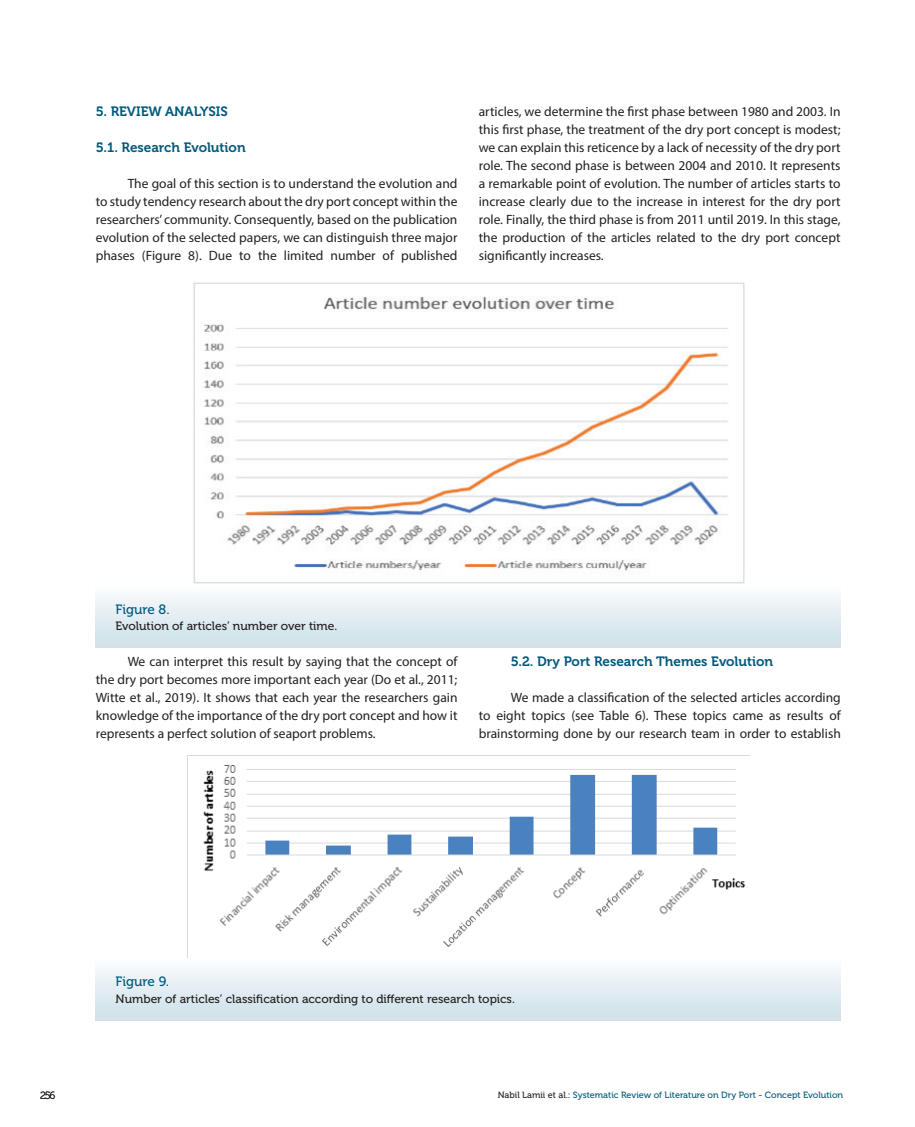
<style>
.page{position:relative;width:915px;height:1127px;background:#fff}
.page>*{position:absolute;margin:0;border:0;box-sizing:border-box;transform-origin:0 0}
.Body_text{font:13.5px/18px "Myriad Pro";color:#231f20;text-align:justify}
.Podnaslov{font:13.5px "Museo 700";color:#00597c}
.Body_text-2{font:13.5px "Museo 700";color:#00597c}
.Figure{font:13.5px "Museo 500";color:#00597c}
.Figure-2{font:12px "Museo 500";color:#231f20}
.t1{font:10.5px "Museo 300";color:#231f20}
.t2{font:9px "Museo 500";color:#00597c}
.s1{color:#231f20}
</style>
<div class="page">
<div style="left:96px;top:585px;width:744px;height:63px;background:linear-gradient(to bottom,#fdfcfe,#cce0e7)"></div>
<div style="left:96px;top:957px;width:744px;height:63px;background:linear-gradient(to bottom,#fefdfe,#cce1e8)"></div>
<img style="left:193px;top:282px;width:552px;height:302px">
<img style="left:187px;top:755px;width:562px;height:202px">
<p class="Podnaslov" style="left:96px;top:104px;width:134px">5. REVIEW ANALYSIS</p>
<p class="Podnaslov" style="left:96px;top:140px;width:151px">5.1. Research Evolution</p>
<p class="Body_text" style="left:96px;top:175px;width:363px;text-indent:32px">The goal of this section is to understand the evolution and to study tendency research about the dry port concept within the researchers’ community. Consequently, based on the publication evolution of the selected papers, we can distinguish three major phases (Figure 8). Due to the limited number of published</p>
<p class="Body_text" style="left:478px;top:103px;width:363px">articles, we determine the first phase between 1980 and 2003. In this first phase, the treatment of the dry port concept is modest; we can explain this reticence by a lack of necessity of the dry port role. The second phase is between 2004 and 2010. It represents a remarkable point of evolution. The number of articles starts to increase clearly due to the increase in interest for the dry port role. Finally, the third phase is from 2011 until 2019. In this stage, the production of the articles related to the dry port concept significantly increases.</p>
<p class="Figure" style="left:115px;top:601px;width:56px">Figure 8.</p>
<p class="Figure-2" style="left:115px;top:619px;width:223px">Evolution of articles’ number over time.</p>
<p class="Body_text" style="left:96px;top:652px;width:363px;text-indent:32px">We can interpret this result by saying that the concept of the dry port becomes more important each year (Do et al., 2011; Witte et al., 2019). It shows that each year the researchers gain knowledge of the importance of the dry port concept and how it represents a perfect solution of seaport problems.</p>
<p class="Body_text-2" style="left:510px;top:654px;width:264px">5.2. Dry Port Research Themes Evolution</p>
<p class="Body_text" style="left:478px;top:688px;width:363px;text-indent:32px">We made a classification of the selected articles according to eight topics (see Table 6). These topics came as results of brainstorming done by our research team in order to establish</p>
<p class="Figure" style="left:115px;top:974px;width:55px">Figure 9.</p>
<p class="Figure-2" style="left:115px;top:992px;width:401px">Number of articles’ classification according to different research topics.</p>
<p class="t1" style="left:40px;top:1090px;width:17px">256</p>
<p class="t2" style="left:497px;top:1090px;width:347px"><span class="s1">Nabil Lamii et al.:</span> Systematic Review of Literature on Dry Port - Concept Evolution</p>
</div>
